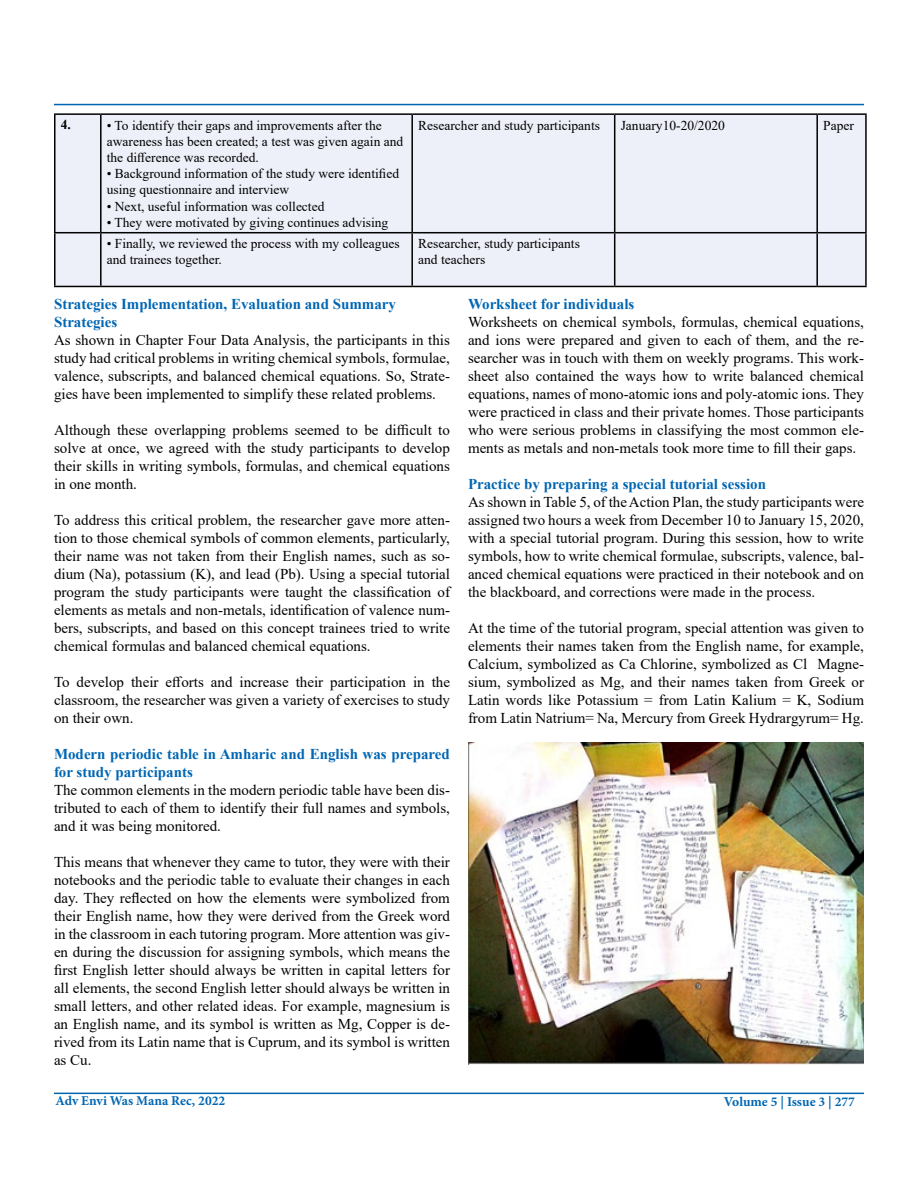
<style>
.page{position:relative;width:918px;height:1188px;background:#fff}
.page>*{position:absolute;margin:0;border:0;box-sizing:border-box;transform-origin:0 0}
.t1{font:15px/18px "Times New Roman";color:#000;text-align:justify}
.t2{font:700 15px/18px "Times New Roman";color:#0066b3}
.t3{font:13.5px/16.2px "Times New Roman";color:#000}
.t4{font:700 13.5px "Minion Pro";color:#0066b3}
.t5{font:700 13.5px "Times New Roman";color:#000}
</style>
<div class="page">
<hr style="left:54px;top:1093px;width:810px;height:1px;background:#0066b3">
<hr style="left:54px;top:104px;width:810px;height:1px;background:#0066b3">
<div style="left:56px;top:115px;width:809px;height:171px;background:#eef0f9"></div>
<hr style="left:54px;top:113px;width:47px;height:2px;background:#000">
<hr style="left:54px;top:115px;width:2px;height:117px;background:#000">
<hr style="left:101px;top:113px;width:311px;height:2px;background:#000">
<hr style="left:100px;top:115px;width:2px;height:117px;background:#000">
<hr style="left:412px;top:113px;width:203px;height:2px;background:#000">
<hr style="left:411px;top:115px;width:2px;height:117px;background:#000">
<hr style="left:615px;top:113px;width:202px;height:2px;background:#000">
<hr style="left:614px;top:115px;width:1px;height:117px;background:#000">
<hr style="left:817px;top:113px;width:50px;height:2px;background:#000">
<hr style="left:816px;top:115px;width:2px;height:117px;background:#000">
<hr style="left:865px;top:115px;width:2px;height:117px;background:#000">
<hr style="left:54px;top:232px;width:47px;height:1px;background:#000">
<hr style="left:54px;top:233px;width:2px;height:53px;background:#000">
<hr style="left:101px;top:232px;width:311px;height:1px;background:#000">
<hr style="left:100px;top:233px;width:2px;height:53px;background:#000">
<hr style="left:412px;top:232px;width:203px;height:1px;background:#000">
<hr style="left:411px;top:233px;width:2px;height:53px;background:#000">
<hr style="left:615px;top:232px;width:202px;height:1px;background:#000">
<hr style="left:614px;top:233px;width:1px;height:53px;background:#000">
<hr style="left:817px;top:232px;width:50px;height:1px;background:#000">
<hr style="left:816px;top:233px;width:2px;height:53px;background:#000">
<hr style="left:865px;top:233px;width:2px;height:53px;background:#000">
<hr style="left:54px;top:286px;width:47px;height:1px;background:#000">
<hr style="left:101px;top:286px;width:311px;height:1px;background:#000">
<hr style="left:412px;top:286px;width:203px;height:1px;background:#000">
<hr style="left:615px;top:286px;width:202px;height:1px;background:#000">
<hr style="left:817px;top:286px;width:50px;height:1px;background:#000">
<img style="left:468px;top:742px;width:396px;height:322px">
<p class="t5" style="left:61px;top:115px;width:12px">4.</p>
<p class="t3" style="left:107px;top:116px;width:298px">• To identify their gaps and improvements after the awareness has been created; a test was given again and the difference was recorded.</p>
<p class="t3" style="left:107px;top:165px;width:294px">• Background information of the study were identified using questionnaire and interview</p>
<p class="t3" style="left:107px;top:197px;width:219px">• Next, useful information was collected</p>
<p class="t3" style="left:107px;top:214px;width:283px">• They were motivated by giving continues advising</p>
<p class="t3" style="left:418px;top:116px;width:183px">Researcher and study participants</p>
<p class="t3" style="left:621px;top:116px;width:106px">January10-20/2020</p>
<p class="t3" style="left:823px;top:116px;width:32px">Paper</p>
<p class="t3" style="left:107px;top:235px;width:294px">• Finally, we reviewed the process with my colleagues and trainees together.</p>
<p class="t3" style="left:418px;top:235px;width:163px">Researcher, study participants and teachers</p>
<p class="t2" style="left:54px;top:294px;width:344px">Strategies Implementation, Evaluation and Summary<br>Strategies</p>
<p class="t1" style="left:54px;top:330px;width:398px">As shown in Chapter Four Data Analysis, the participants in this study had critical problems in writing chemical symbols, formulae, valence, subscripts, and balanced chemical equations. So, Strate&shy;gies have been implemented to simplify these related problems.</p>
<p class="t1" style="left:54px;top:420px;width:398px">Although these overlapping problems seemed to be difficult to solve at once, we agreed with the study participants to develop their skills in writing symbols, formulas, and chemical equations in one month.</p>
<p class="t1" style="left:54px;top:510px;width:398px">To address this critical problem, the researcher gave more atten&shy;tion to those chemical symbols of common elements, particularly, their name was not taken from their English names, such as so&shy;dium (Na), potassium (K), and lead (Pb). Using a special tutorial program the study participants were taught the classification of elements as metals and non-metals, identification of valence num&shy;bers, subscripts, and based on this concept trainees tried to write chemical formulas and balanced chemical equations.</p>
<p class="t1" style="left:54px;top:672px;width:398px">To develop their efforts and increase their participation in the classroom, the researcher was given a variety of exercises to study on their own.</p>
<p class="t2" style="left:54px;top:744px;width:397px">Modern periodic table in Amharic and English was prepared for study participants</p>
<p class="t1" style="left:54px;top:780px;width:398px">The common elements in the modern periodic table have been dis&shy;tributed to each of them to identify their full names and symbols, and it was being monitored.</p>
<p class="t1" style="left:54px;top:852px;width:398px">This means that whenever they came to tutor, they were with their notebooks and the periodic table to evaluate their changes in each day. They reflected on how the elements were symbolized from their English name, how they were derived from the Greek word in the classroom in each tutoring program. More attention was giv&shy;en during the discussion for assigning symbols, which means the first English letter should always be written in capital letters for all elements, the second English letter should always be written in small letters, and other related ideas. For example, magnesium is an English name, and its symbol is written as Mg, Copper is de&shy;rived from its Latin name that is Cuprum, and its symbol is written as Cu.</p>
<p class="t2" style="left:468px;top:294px;width:168px">Worksheet for individuals</p>
<p class="t1" style="left:468px;top:312px;width:398px">Worksheets on chemical symbols, formulas, chemical equations, and ions were prepared and given to each of them, and the re&shy;searcher was in touch with them on weekly programs. This work&shy;sheet also contained the ways how to write balanced chemical equations, names of mono-atomic ions and poly-atomic ions. They were practiced in class and their private homes. Those participants who were serious problems in classifying the most common ele&shy;ments as metals and non-metals took more time to fill their gaps.</p>
<p class="t2" style="left:468px;top:474px;width:300px">Practice by preparing a special tutorial session</p>
<p class="t1" style="left:468px;top:492px;width:398px">As shown in Table 5, of the Action Plan, the study participants were assigned two hours a week from December 10 to January 15, 2020, with a special tutorial program. During this session, how to write symbols, how to write chemical formulae, subscripts, valence, bal&shy;anced chemical equations were practiced in their notebook and on the blackboard, and corrections were made in the process.</p>
<p class="t1" style="left:468px;top:618px;width:398px">At the time of the tutorial program, special attention was given to elements their names taken from the English name, for example, Calcium, symbolized as Ca Chlorine, symbolized as Cl Magne&shy;sium, symbolized as Mg, and their names taken from Greek or Latin words like Potassium = from Latin Kalium = K, Sodium from Latin Natrium= Na, Mercury from Greek Hydrargyrum= Hg.</p>
<p class="t4" style="left:56px;top:1092px;width:171px">Adv Envi Was Mana Rec, 2022</p>
<p class="t4" style="left:724px;top:1092px;width:133px">Volume 5 | Issue 3 | 277</p>
</div>
